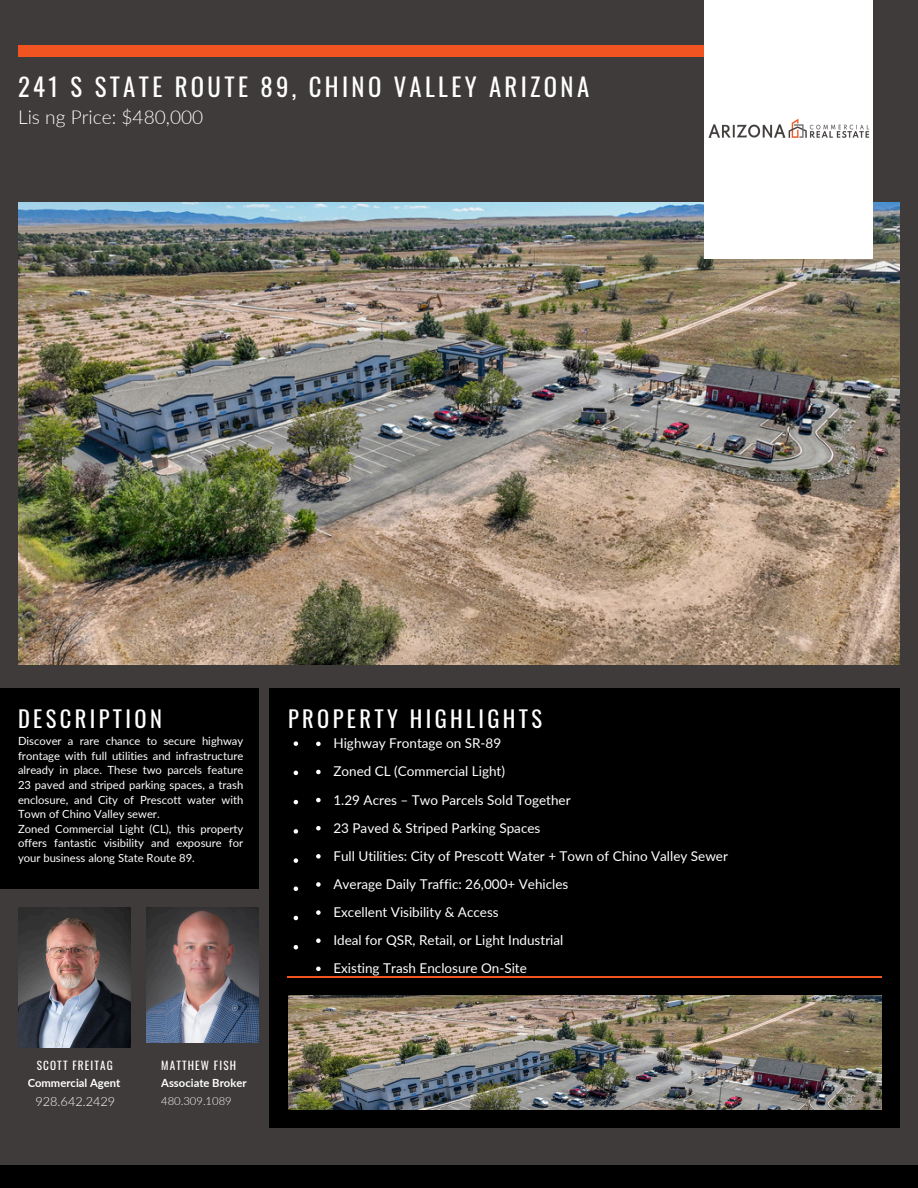
<style>
.page{position:relative;width:918px;height:1188px;background:#3f3b3a}
.page>*{position:absolute;margin:0;border:0;box-sizing:border-box;transform-origin:0 0}
.t1{font:24.75px "Oswald";letter-spacing:.135em;color:#fff}
.t2{font:22.5px "Oswald";letter-spacing:.15em;color:#fff}
.t3{font:300 19.2px "Lato";color:#fff}
.t4{font:13.5px "Lato";color:#fff}
.t5{font:300 12.75px "Lato";color:#fff}
.t6{font:11.25px/14.7px "Lato";color:#fff;text-align:justify}
.t7{font:700 11.25px "Lato";color:#fff}
.t8{font:11.25px "Oswald";letter-spacing:.1em;color:#fff}
.t9{font:300 11.25px "Lato";color:#fff}
</style>
<div class="page">
<img style="left:146px;top:908px;width:113px;height:135px">
<div style="left:0;top:688px;width:259px;height:201px;background:#000"></div>
<div style="left:270px;top:688px;width:630px;height:439px;background:#000"></div>
<hr style="left:288px;top:976px;width:594px;height:2px;background:#f15421">
<svg style="left:294px;top:741px;width:4px;height:5px"></svg>
<svg style="left:294px;top:771px;width:4px;height:4px"></svg>
<svg style="left:294px;top:800px;width:4px;height:4px"></svg>
<svg style="left:294px;top:829px;width:4px;height:5px"></svg>
<svg style="left:294px;top:858px;width:4px;height:5px"></svg>
<svg style="left:294px;top:886px;width:4px;height:5px"></svg>
<svg style="left:294px;top:916px;width:4px;height:4px"></svg>
<svg style="left:294px;top:945px;width:4px;height:4px"></svg>
<img style="left:288px;top:996px;width:594px;height:113px">
<div style="left:0;top:1166px;width:918px;height:22px;background:#000"></div>
<div style="left:18px;top:45px;width:828px;height:11px;background:#f15421"></div>
<img style="left:18px;top:202px;width:882px;height:463px">
<div style="left:704px;top:0;width:169px;height:259px;background:#fff"></div>
<img style="left:708px;top:118px;width:162px;height:20px">
<img style="left:18px;top:908px;width:113px;height:139px">
<svg style="left:316px;top:742px;width:5px;height:4px"></svg>
<svg style="left:316px;top:770px;width:5px;height:4px"></svg>
<svg style="left:316px;top:798px;width:5px;height:4px"></svg>
<svg style="left:316px;top:826px;width:5px;height:4px"></svg>
<svg style="left:316px;top:854px;width:5px;height:5px"></svg>
<svg style="left:316px;top:882px;width:5px;height:5px"></svg>
<svg style="left:316px;top:910px;width:5px;height:5px"></svg>
<svg style="left:316px;top:938px;width:5px;height:5px"></svg>
<svg style="left:316px;top:967px;width:5px;height:4px"></svg>
<h3 class="t1" style="left:18px;top:68px;width:573px">241 S STATE ROUTE 89, CHINO VALLEY ARIZONA</h3>
<h3 class="t3" style="left:18px;top:105px;width:187px">Lis ng Price: $480,000</h3>
<p class="t2" style="left:18px;top:701px;width:145px">DESCRIPTION</p>
<p class="t2" style="left:288px;top:701px;width:256px">PROPERTY HIGHLIGHTS</p>
<p class="t4" style="left:333px;top:735px;width:169px">Highway Frontage on SR-89</p>
<h1 class="t4" style="left:333px;top:763px;width:173px">Zoned CL (Commercial Light)</h1>
<h3 class="t4" style="left:333px;top:791px;width:239px">1.29 Acres – Two Parcels Sold Together</h3>
<h3 class="t4" style="left:333px;top:819px;width:208px">23 Paved &amp; Striped Parking Spaces</h3>
<h3 class="t4" style="left:333px;top:848px;width:396px">Full Utilities: City of Prescott Water + Town of Chino Valley Sewer</h3>
<h3 class="t4" style="left:333px;top:876px;width:237px">Average Daily Traffic: 26,000+ Vehicles</h3>
<h3 class="t4" style="left:333px;top:904px;width:167px">Excellent Visibility &amp; Access</h3>
<h3 class="t4" style="left:333px;top:932px;width:231px">Ideal for QSR, Retail, or Light Industrial</h3>
<h3 class="t4" style="left:333px;top:960px;width:195px">Existing Trash Enclosure On-Site</h3>
<p class="t6" style="left:18px;top:733px;width:227px">Discover a rare chance to secure highway frontage with full utilities and infrastructure already in place. These two parcels feature 23 paved and striped parking spaces, a trash enclosure, and City of Prescott water with Town of Chino Valley sewer.</p>
<p class="t6" style="left:18px;top:821px;width:227px">Zoned Commercial Light (CL), this property offers fantastic visibility and exposure for your business along State Route 89.</p>
<p class="t8" style="left:37px;top:1056px;width:78px">SCOTT FREITAG</p>
<p class="t7" style="left:28px;top:1076px;width:94px">Commercial Agent</p>
<p class="t5" style="left:35px;top:1093px;width:81px">928.642.2429</p>
<p class="t8" style="left:161px;top:1056px;width:76px">MATTHEW FISH</p>
<p class="t7" style="left:161px;top:1076px;width:87px">Associate Broker</p>
<p class="t9" style="left:161px;top:1093px;width:72px">480.309.1089</p>
</div>
